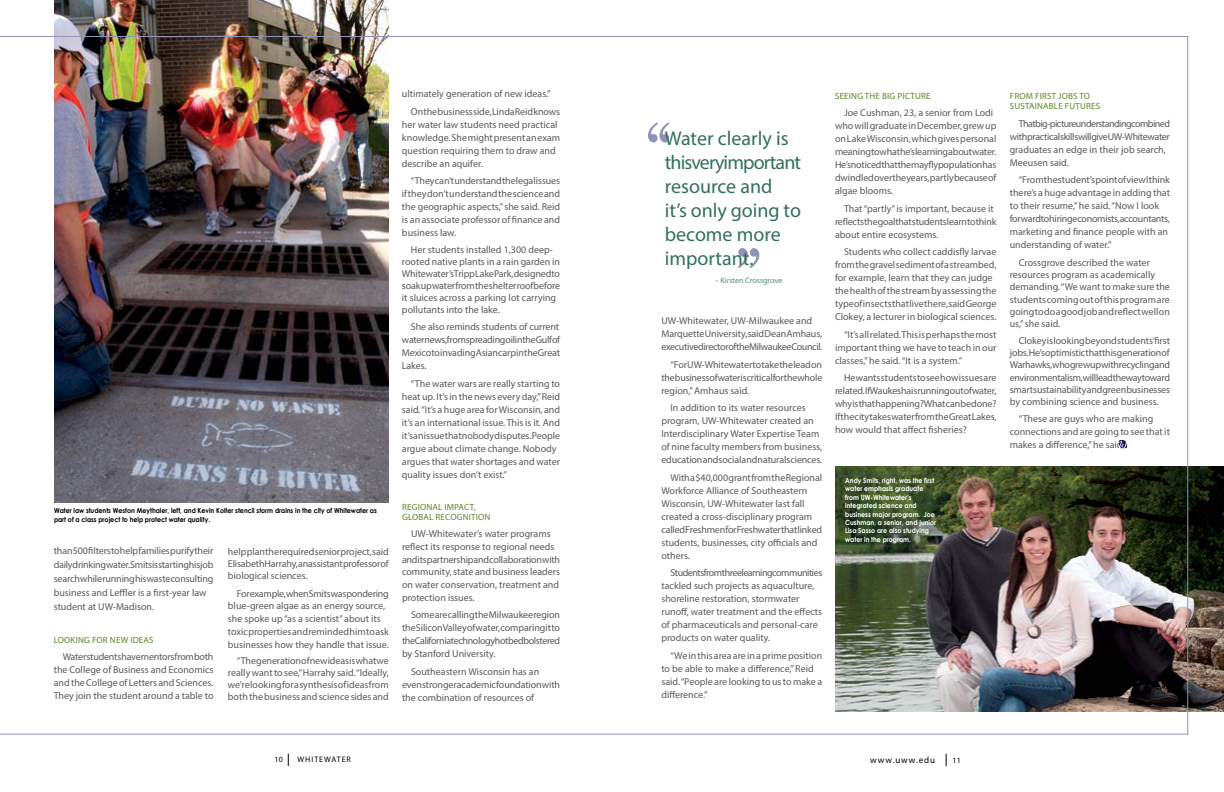
<style>
.page{position:relative;width:1224px;height:792px;background:#fff}
.page>*{position:absolute;margin:0;border:0;box-sizing:border-box;transform-origin:0 0}
.t1{font:20px/24px "Myriad Pro";color:#34715b}
.t2{font:10px/13px "Myriad Pro";color:#58595b}
.t3{font:10px/13px "Myriad Pro";letter-spacing:-.03em;color:#58595b}
.t4{font:9px/10px "Myriad Pro";letter-spacing:.02em;color:#5c8727}
.t5{font:9px "Myriad Pro";letter-spacing:.105em;color:#000}
.t6{font:8px "Myriad Pro";color:#568874}
.t7{font:8px "Myriad Pro";letter-spacing:.12em;color:#000}
.t8{font:700 7px/8.4px "Century Gothic";color:#fff;scale:.9 1}
.t9{font:700 7px/8.4px "Century Gothic";color:#000;scale:.9 1}
</style>
<div class="page">
<svg style="left:288px;top:754px;width:1px;height:12px"></svg>
<svg style="left:946px;top:754px;width:1px;height:12px"></svg>
<img style="left:54px;top:0;width:335px;height:36px">
<img style="left:1188px;top:466px;width:36px;height:246px">
<img style="left:0;top:36px;width:1188px;height:698px">
<svg style="left:1119px;top:440px;width:8px;height:8px"></svg>
<svg style="left:738px;top:248px;width:21px;height:20px"></svg>
<svg style="left:648px;top:122px;width:21px;height:21px"></svg>
<p class="t9" style="left:54px;top:506px;width:360px">Water law students Weston Meythaler, left, and Kevin Kolter stencil storm drains in the city of Whitewater as part of a class project to help protect water quality.</p>
<p class="t2" style="left:54px;top:544px;width:161px;line-height:14px">than 500 filters to help families purify their daily drinking water. Smits is starting his job search while running his waste consulting business and Leffler is a first-year law student at UW-Madison.</p>
<p class="t4" style="left:54px;top:635px;width:100px">Looking for new ideas</p>
<p class="t2" style="left:54px;top:650px;width:161px;text-align:justify;text-indent:9px">Water students have mentors from both the College of Business and Economics and the College of Letters and Sciences.<br>They join the student around a table to</p>
<p class="t2" style="left:228px;top:546px;width:162px;line-height:12px;text-align:justify">help plan the required senior project, said Elisabeth Harrahy, an assistant professor of biological sciences.</p>
<p class="t2" style="left:228px;top:587px;width:162px;text-indent:9px">For example, when Smits was pondering blue-green algae as an energy source, she spoke up “as a scientist” about its toxic properties and reminded him to ask businesses how they handle that issue.</p>
<p class="t2" style="left:228px;top:655px;width:162px;line-height:12px;text-align:justify;text-indent:9px">“The generation of new ideas is what we really want to see,” Harrahy said. “Ideally, we’re looking for a synthesis of ideas from both the business and science sides and</p>
<p class="t2" style="left:411px;top:85px;width:151px;line-height:17.5px;text-indent:-9px">ultimately generation of new ideas.”<br>On the business side, Linda Reid knows</p>
<p class="t2" style="left:402px;top:118px;width:160px">her water law students need practical knowledge. She might present an exam question requiring them to draw and describe an aquifer.</p>
<p class="t2" style="left:402px;top:174px;width:160px;text-align:justify;text-indent:9px">“They can’t understand the legal issues if they don’t understand the science and the geographic aspects,’’ she said. Reid is an associate professor of finance and business law.</p>
<p class="t2" style="left:402px;top:243px;width:160px;line-height:12px;text-indent:9px">Her students installed 1,300 deep&shy;rooted native plants in a rain garden in Whitewater’s Tripp Lake Park, designed to soak up water from the shelter roof before it sluices across a parking lot carrying pollutants into the lake.</p>
<p class="t2" style="left:402px;top:320px;width:160px;text-align:justify;text-indent:9px">She also reminds students of current water news, from spreading oil in the Gulf of Mexico to invading Asian carp in the Great Lakes.</p>
<p class="t2" style="left:402px;top:377px;width:160px;text-indent:9px">“The water wars are really starting to heat up. I t’s in the news every day,” Reid said. “It’s a huge area for Wisconsin, and it’s an international issue. This is it. And it’s an issue that nobody disputes. People argue about climate change. Nobody argues that water shortages and water quality issues don’t exist.”</p>
<p class="t4" style="left:402px;top:502px;width:90px">Regional impact, global recognition</p>
<p class="t2" style="left:402px;top:528px;width:160px;line-height:12.6px;text-indent:9px">UW-Whitewater’s water programs reflect its response to regional needs and its partnership and collaboration with community, state and business leaders on water conservation, treatment and protection issues.</p>
<p class="t2" style="left:402px;top:608px;width:160px;text-align:justify;text-indent:9px">Some are calling the Milwaukee region the Silicon Valley of water, comparing it to the California technology hotbed bolstered by Stanford University.</p>
<p class="t2" style="left:402px;top:665px;width:160px;text-indent:9px">Southeastern Wisconsin has an even stronger academic foundation with the combination of resources of</p>
<h1 class="t1" style="left:665px;top:126px;width:138px">Water clearly is this very important resource and<br>it’s only going to become more important.</h1>
<p class="t6" style="left:715px;top:276px;width:69px">– Kirsten Crossgrove</p>
<p class="t2" style="left:661px;top:314px;width:162px">UW-Whitewater, UW-Milwaukee and<br>Marquette University, said Dean Amhaus, executive director of the Milwaukee Council.</p>
<p class="t2" style="left:661px;top:358px;width:162px;text-align:justify;text-indent:9px">“For UW-Whitewater to take the lead on the business of water is critical for the whole region,” Amhaus said.</p>
<p class="t2" style="left:661px;top:401px;width:162px;text-indent:9px">I n addition to its water resources program, UW-Whitewater created an<br>I nterdisciplinary Water Expertise Team of nine faculty members from business, education and social and natural sciences.</p>
<p class="t2" style="left:661px;top:471px;width:162px;text-indent:9px">With a $40,000 grant from the Regional Workforce Alliance of Southeastern Wisconsin, UW-Whitewater last fall created a cross-disciplinary program called Freshmen for Freshwater that linked students, businesses, city officials and others.</p>
<p class="t2" style="left:661px;top:566px;width:162px;text-indent:9px">Students from three learning communities tackled such projects as aquaculture, shoreline restoration, stormwater runoff, water treatment and the effects of pharmaceuticals and personal-care products on water quality.</p>
<p class="t2" style="left:661px;top:649px;width:162px;text-indent:9px">“We in this area are in a prime position to be able to make a difference,” Reid said. “People are looking to us to make a difference.”</p>
<p class="t4" style="left:835px;top:91px;width:97px">Seeing the big picture</p>
<p class="t2" style="left:835px;top:106px;width:163px;text-indent:9px">Joe Cushman, 23, a senior from Lodi who will graduate in December, grew up on Lake Wisconsin, which gives personal meaning to what he’s learning about water.<br>He’s noticed that the mayfly population has dwindled over the years, partly because of algae blooms.</p>
<p class="t2" style="left:835px;top:202px;width:163px;text-indent:9px">That “partly’’ is important, because it reflects the goal that students learn to think about entire ecosystems.</p>
<p class="t2" style="left:835px;top:245px;width:163px;text-indent:9px">Students who collect caddisfly larvae from the gravel sediment of a streambed, for example, learn that they can judge the health of the stream by assessing the type of insects that live there, said George Clokey, a lecturer in biological sciences.</p>
<p class="t2" style="left:835px;top:328px;width:163px;text-align:justify;text-indent:9px">“It’s all related. This is perhaps the most important thing we have to teach in our classes,’’ he said. “It is a system.”</p>
<p class="t2" style="left:835px;top:371px;width:163px;text-align:justify;text-indent:9px">He wants students to see how issues are related. If Waukesha is running out of water, why is that happening? What can be done?<br>If the city takes water from the Great Lakes, how would that affect fisheries?</p>
<p class="t8" style="left:845px;top:476px;width:102px">Andy Smits, right, was the first water emphasis graduate from UW-Whitewater’s integrated science and business major program. Joe<br>Cushman, a senior, and junior<br>Lisa Sasso are also studying water in the program.</p>
<p class="t4" style="left:1010px;top:91px;width:91px">From first jobs to sustainable futures</p>
<p class="t3" style="left:1010px;top:117px;width:162px;text-indent:9px">That big-picture understanding combined with practical skills will give UW-Whitewater graduates an edge in their job search, Meeusen said.</p>
<p class="t2" style="left:1010px;top:173px;width:162px;text-indent:9px">“From the student’s point of view I think there’s a huge advantage in adding that to their resume,” he said. “Now I look forward to hiring economists, accountants, marketing and finance people with an understanding of water.”</p>
<p class="t2" style="left:1010px;top:256px;width:162px;line-height:12.2px;text-indent:9px">Crossgrove described the water resources program as academically demanding. “We want to make sure the students coming out of this program are going to do a good job and reflect well on us,’’ she said.</p>
<p class="t2" style="left:1010px;top:334px;width:162px;line-height:12.3px;text-align:justify;text-indent:9px">Clokey is looking beyond students’first jobs. He’s optimistic that this generation of Warhawks, who grew up with recycling and environmentalism, will lead the way toward smart sustainability and green businesses by combining science and business.</p>
<p class="t2" style="left:1010px;top:412px;width:162px;text-indent:9px">“These are guys who are making connections and are going to see that it makes a difference,’’ he said.</p>
<p class="t7" style="left:275px;top:755px;width:10px">10</p>
<p class="t7" style="left:298px;top:755px;width:55px">Whitewater</p>
<p class="t5" style="left:870px;top:754px;width:66px">www.uww.edu</p>
<p class="t7" style="left:952px;top:755px;width:10px">11</p>
</div>
